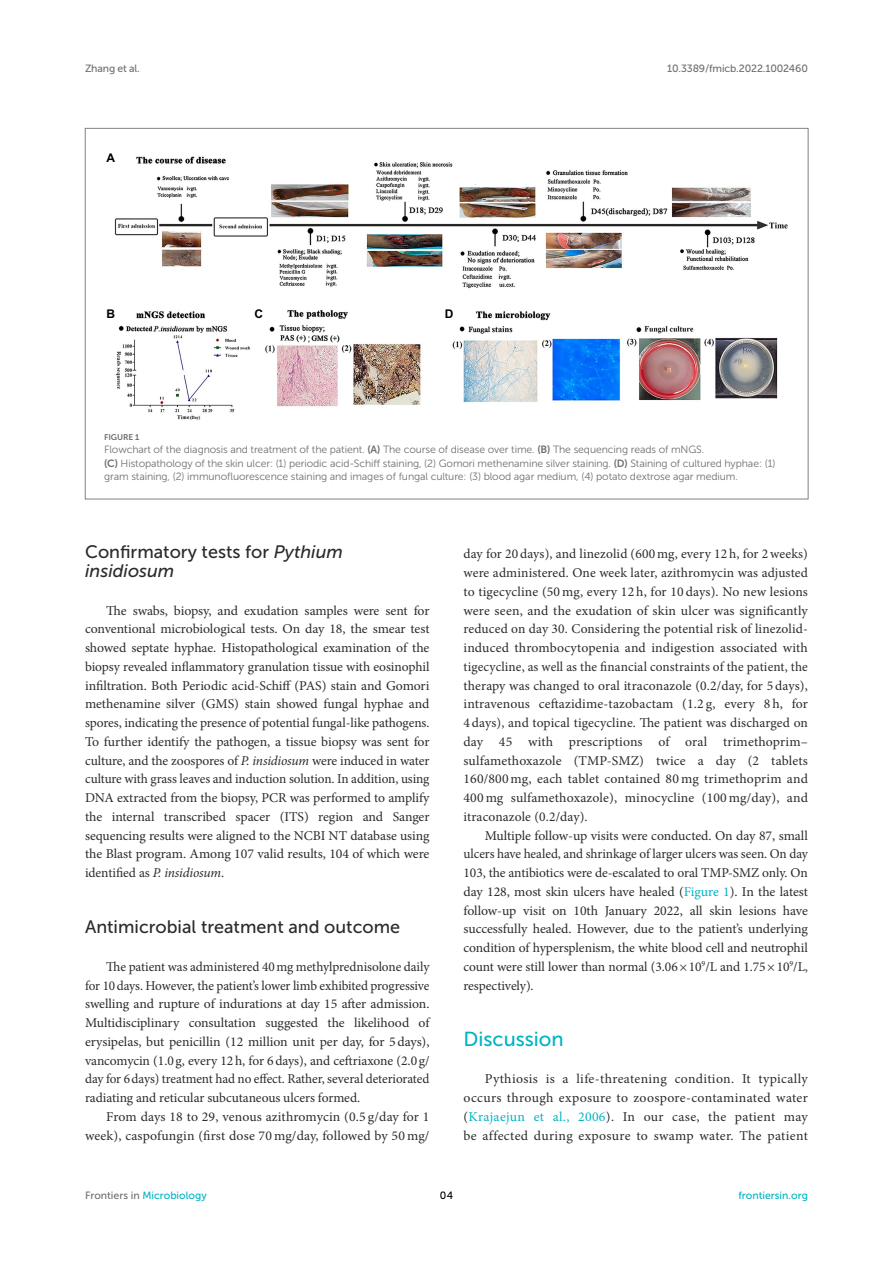
<style>
.page{position:relative;width:893px;height:1263px;background:#fff}
.page>*{position:absolute;margin:0;border:0;box-sizing:border-box;transform-origin:0 0}
.HEAD_1{font:20.25px "Museo Sans 500";color:#00b4c4}
.HEAD_2{font:18px/18.8px "Museo Sans 500";color:#2b2b2a}
.TEXT_FLUSH{font:13.5px/18.8px "Minion Pro";letter-spacing:-.005em;color:#2b2b2a;text-align:justify}
.TEXT{font:13.5px/18.8px "Minion Pro";letter-spacing:.005em;color:#2b2b2a;text-align:justify}
.t1{font:700 12px "Arial";color:#000}
.FIG_LEG{font:10.5px/13.5px "Museo Sans 300";letter-spacing:-.01em;color:#706f70}
.t2{font:10.5px "Museo Sans 500";color:#00b4c4}
.t3{font:10.5px "Museo Sans 500";letter-spacing:-.015em;color:#706f70}
.t4{font:10.5px "Museo Sans 500";color:#000}
.FIG_HD{font:8.25px "Museo Sans 700";letter-spacing:-.01em;color:#706f70}
.s1{font-family:"Museo Sans 700"}
.s2{font-style:italic}
.s3{color:#00b4c4}
.s4{color:#706f70}
</style>
<div class="page">
<img style="left:114px;top:156px;width:674px;height:264px">
<p class="t3" style="left:85px;top:63px;width:56px">Zhang et al.</p>
<p class="t3" style="left:667px;top:63px;width:142px">10.3389/fmicb.2022.1002460</p>
<p class="t1" style="left:107px;top:150px;width:10px">A</p>
<p class="t1" style="left:107px;top:305px;width:10px">B</p>
<p class="t1" style="left:254px;top:305px;width:10px">C</p>
<p class="t1" style="left:445px;top:305px;width:10px">D</p>
<p class="FIG_HD" style="left:104px;top:432px;width:37px">FIGURE 1</p>
<p class="FIG_LEG" style="left:104px;top:443px;width:673px">Flowchart of the diagnosis and treatment of the patient. <span class="s1">(A)</span> The course of disease over time. <span class="s1">(B)</span> The sequencing reads of mNGS.<br><span class="s1">(C)</span> Histopathology of the skin ulcer: (1) periodic acid-Schiff staining, (2) Gomori methenamine silver staining. <span class="s1">(D)</span> Staining of cultured hyphae: (1) gram staining, (2) immunofluorescence staining and images of fungal culture: (3) blood agar medium, (4) potato dextrose agar medium.</p>
<p class="HEAD_2" style="left:85px;top:543px;width:259px">Confirmatory tests for <span class="s2">Pythium insidiosum</span></p>
<p class="TEXT_FLUSH" style="left:85px;top:601px;width:346px;text-indent:21px">The swabs, biopsy, and exudation samples were sent for conventional microbiological tests. On day 18, the smear test showed septate hyphae. Histopathological examination of the biopsy revealed inflammatory granulation tissue with eosinophil infiltration. Both Periodic acid-Schiff (PAS) stain and Gomori methenamine silver (GMS) stain showed fungal hyphae and spores, indicating the presence of potential fungal-like pathogens.<br>To further identify the pathogen, a tissue biopsy was sent for culture, and the zoospores of <span class="s2">P. insidiosum</span> were induced in water culture with grass leaves and induction solution. In addition, using DNA extracted from the biopsy, PCR was performed to amplify the internal transcribed spacer (ITS) region and Sanger sequencing results were aligned to the NCBI NT database using the Blast program. Among 107 valid results, 104 of which were identified as <span class="s2">P. insidiosum</span>.</p>
<p class="HEAD_2" style="left:85px;top:918px;width:317px">Antimicrobial treatment and outcome</p>
<p class="TEXT_FLUSH" style="left:85px;top:957px;width:346px;text-indent:21px">The patient was administered 40mg methylprednisolone daily for 10days. However, the patient’s lower limb exhibited progressive swelling and rupture of indurations at day 15 after admission.<br>Multidisciplinary consultation suggested the likelihood of erysipelas, but penicillin (12 million unit per day, for 5days), vancomycin (1.0g, every 12h, for 6days), and ceftriaxone (2.0g/ day for 6days) treatment had no effect. Rather, several deteriorated radiating and reticular subcutaneous ulcers formed.</p>
<p class="TEXT" style="left:85px;top:1107px;width:346px;text-align:right">From days 18 to 29, venous azithromycin (0.5 g/day for 1 week), caspofungin (first dose 70 mg/day, followed by 50 mg/</p>
<p class="TEXT" style="left:463px;top:545px;width:346px">day for 20 days), and linezolid (600 mg, every 12 h, for 2weeks) were administered. One week later, azithromycin was adjusted to tigecycline (50 mg, every 12 h, for 10 days). No new lesions were seen, and the exudation of skin ulcer was significantly reduced on day 30. Considering the potential risk of linezolid&shy;induced thrombocytopenia and indigestion associated with tigecycline, as well as the financial constraints of the patient, the therapy was changed to oral itraconazole (0.2/day, for 5 days), intravenous ceftazidime-tazobactam (1.2 g, every 8 h, for 4 days), and topical tigecycline. The patient was discharged on day 45 with prescriptions of oral trimethoprim– sulfamethoxazole (TMP-SMZ) twice a day (2 tablets 160/800 mg, each tablet contained 80 mg trimethoprim and 400 mg sulfamethoxazole), minocycline (100 mg/day), and itraconazole (0.2/day).</p>
<p class="TEXT" style="left:463px;top:826px;width:346px;text-indent:21px">Multiple follow-up visits were conducted. On day 87, small ulcers have healed, and shrinkage of larger ulcers was seen. On day 103, the antibiotics were de-escalated to oral TMP-SMZ only. On day 128, most skin ulcers have healed (<span class="s3">Figure 1</span>). In the latest follow-up visit on 10th January 2022, all skin lesions have successfully healed. However, due to the patient’s underlying condition of hypersplenism, the white blood cell and neutrophil count were still lower than normal (3.06×10<sup>9</sup>/L and 1.75×10<sup>9</sup>/L, respectively).</p>
<p class="HEAD_1" style="left:463px;top:1028px;width:102px">Discussion</p>
<p class="TEXT_FLUSH" style="left:463px;top:1070px;width:346px;text-indent:21px">Pythiosis is a life-threatening condition. It typically occurs through exposure to zoospore-contaminated water (<span class="s3">Krajaejun et al., 2006</span>). In our case, the patient may be affected during exposure to swamp water. The patient</p>
<p class="t2" style="left:85px;top:1190px;width:123px"><span class="s4">Frontiers in</span> Microbiology</p>
<p class="t4" style="left:440px;top:1190px;width:15px">04</p>
<p class="t2" style="left:738px;top:1190px;width:71px">frontiersin.org</p>
</div>
